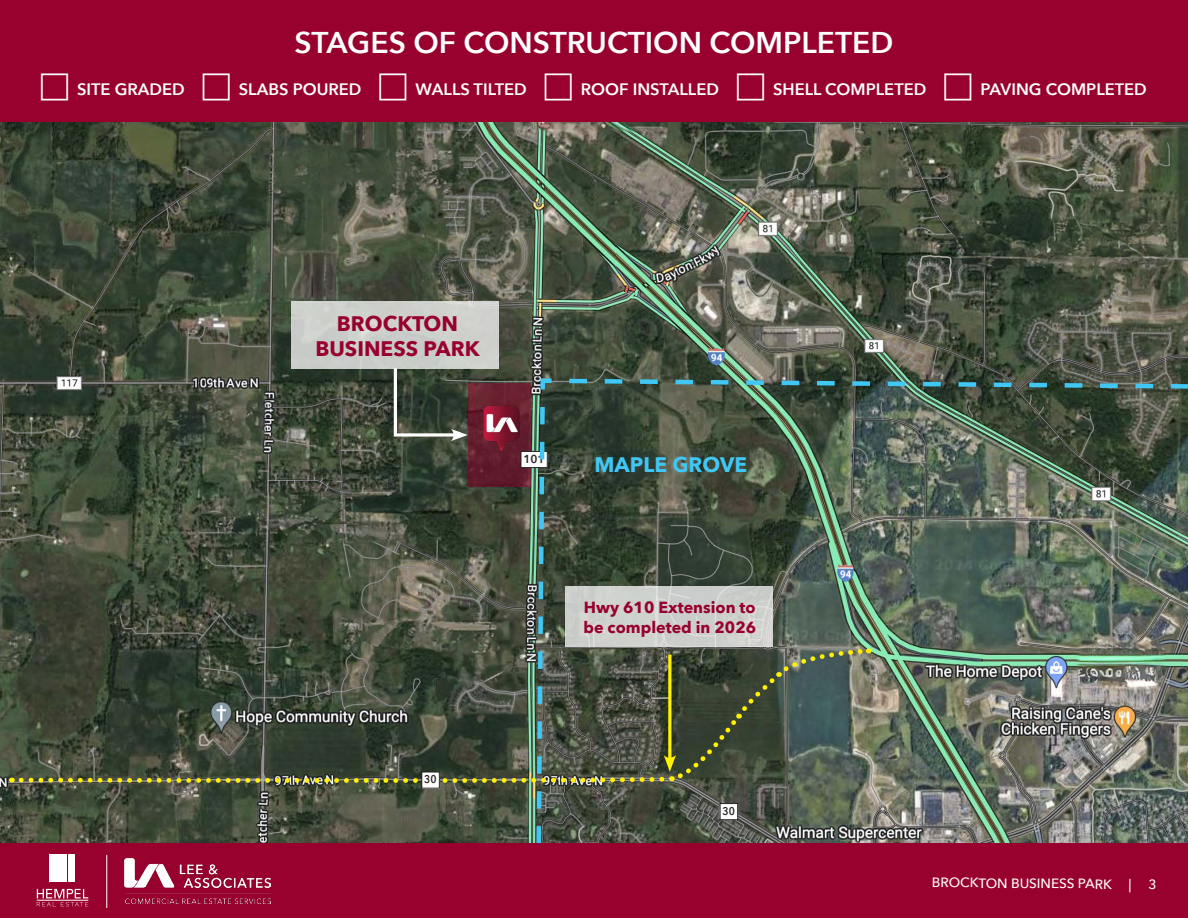
<style>
.page{position:relative;width:1188px;height:918px;background:#fff}
.page>*{position:absolute;margin:0;border:0;box-sizing:border-box;transform-origin:0 0}
.t1{font:600 30px "Avenir Next";color:#fff}
.t2{font:700 21px "Avenir Next";color:#98012d}
.t3{font:700 21px "Avenir Next";color:#40c7f4}
.t4{font:600 16.5px "Avenir Next";color:#fff}
.t5{font:700 16.05px/19.4px "Avenir Next";color:#98012d}
.t6{font:500 13.5px "Avenir Next";color:#fff}
.t7{font:600 11.55px "Avenir Next";color:#231f20}
.t8{font:600 11.25px "Avenir Next";color:#231f20;scale:.9 1}
</style>
<div class="page">
<img style="left:0;top:122px;width:1188px;height:722px">
<div style="left:292px;top:301px;width:207px;height:67px;background:#cdd0cc"></div>
<img style="left:11px;top:367px;width:1177px;height:551px">
<hr style="left:37px;top:900px;width:51px;height:1px;background:#fff">
<hr style="left:107px;top:855px;width:1px;height:53px;background:#fff">
<div style="left:0;top:0;width:1188px;height:122px;background:#98012d"></div>
<p class="t1" style="left:295px;top:17px;width:600px">STAGES OF CONSTRUCTION COMPLETED</p>
<p class="t4" style="left:77px;top:75px;width:109px">SITE GRADED</p>
<p class="t4" style="left:239px;top:75px;width:124px">SLABS POURED</p>
<p class="t4" style="left:416px;top:75px;width:113px">WALLS TILTED</p>
<p class="t4" style="left:581px;top:75px;width:140px">ROOF INSTALLED</p>
<p class="t4" style="left:773px;top:75px;width:155px">SHELL COMPLETED</p>
<p class="t4" style="left:980px;top:75px;width:168px">PAVING COMPLETED</p>
<p class="t2" style="left:337px;top:305px;width:123px">BROCKTON</p>
<p class="t2" style="left:315px;top:330px;width:166px">BUSINESS PARK</p>
<p class="t7" style="left:523px;top:449px;width:23px">101</p>
<p class="t3" style="left:595px;top:446px;width:154px">MAPLE GROVE</p>
<p class="t5" style="left:583px;top:598px;width:174px">Hwy 610 Extension to be completed in 2026</p>
<p class="t8" style="left:424px;top:770px;width:15px">30</p>
<p class="t8" style="left:723px;top:801px;width:15px">30</p>
<p class="t6" style="left:932px;top:872px;width:226px">BROCKTON BUSINESS PARK | 3</p>
</div>
